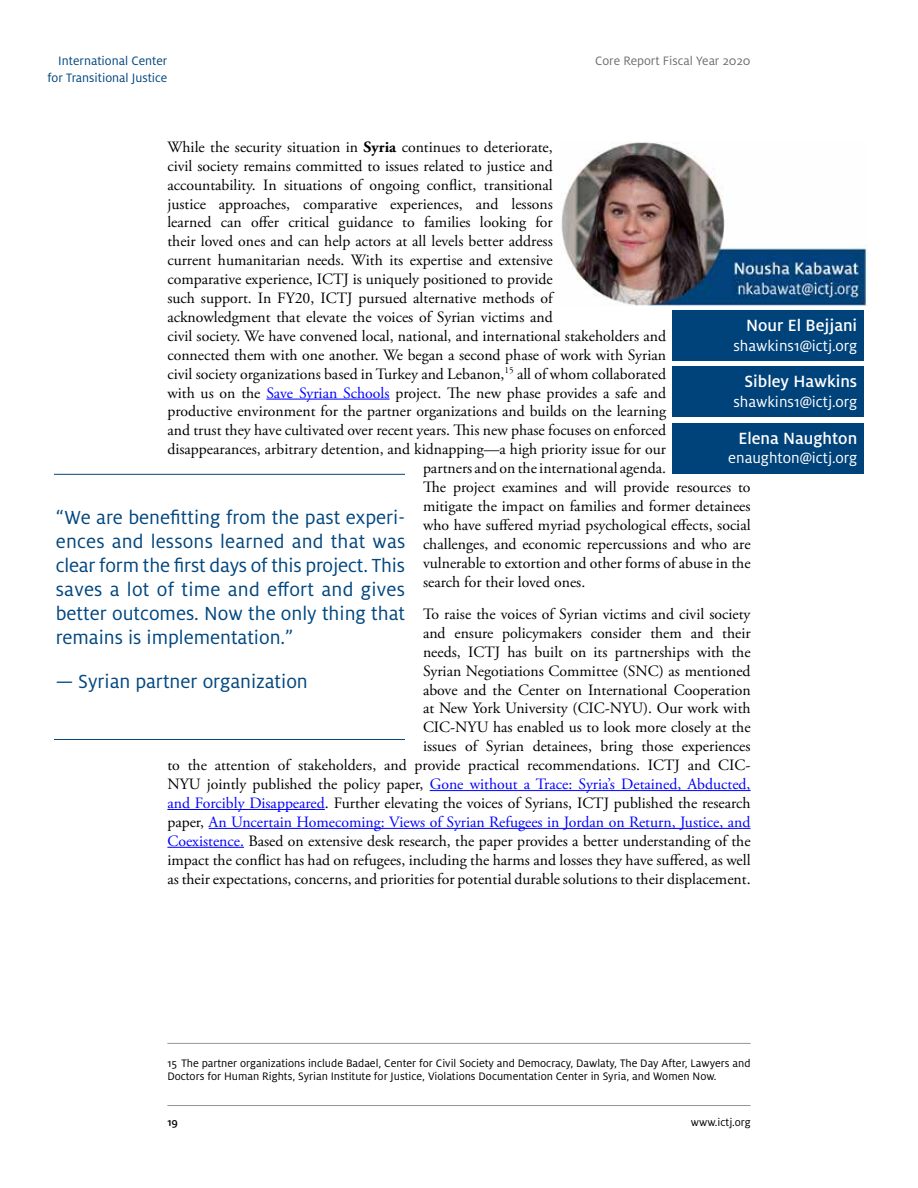
<style>
.page{position:relative;width:918px;height:1188px;background:#fff}
.page>*{position:absolute;margin:0;border:0;box-sizing:border-box;transform-origin:0 0}
.t1{font:21px/24px "Milo OT";color:#00467f;text-align:justify}
.t2{font:500 18px "Milo OT";color:#fff}
.t3{font:16.5px "Milo OT";color:#fff}
.t4{font:15.75px/18.9px "Adobe Garamond Pro";color:#000;text-align:right}
.t5{font:13.5px/16.5px "Milo OT";color:#00467f;text-align:right}
.t6{font:13.5px "Milo OT";color:#6d6e71}
.t7{font:12px/12.9px "Milo OT";color:#000}
.t8{font:500 12px "Milo OT";color:#000}
.s1{font-weight:700}
.s2{color:#00f}
</style>
<div class="page">
<hr style="left:167px;top:1105px;width:584px;height:1px;background:#939598">
<hr style="left:266px;top:399px;width:124px;height:1px;background:#00f">
<hr style="left:430px;top:790px;width:321px;height:1px;background:#00f">
<hr style="left:167px;top:809px;width:158px;height:1px;background:#00f">
<hr style="left:209px;top:828px;width:542px;height:1px;background:#00f">
<hr style="left:167px;top:847px;width:77px;height:1px;background:#00f">
<hr style="left:167px;top:1043px;width:584px;height:1px;background:#939598">
<div style="left:673px;top:310px;width:191px;height:51px;background:#00427a"></div>
<div style="left:673px;top:423px;width:191px;height:51px;background:#00427a"></div>
<div style="left:673px;top:367px;width:191px;height:50px;background:#00427a"></div>
<hr style="left:54px;top:474px;width:351px;height:1px;background:#00467f">
<hr style="left:54px;top:739px;width:351px;height:1px;background:#00467f">
<img style="left:561px;top:142px;width:306px;height:164px">
<p class="t5" style="left:47px;top:53px;width:121px">International Center for Transitional Justice</p>
<p class="t6" style="left:595px;top:53px;width:157px">Core Report Fiscal Year 2020</p>
<p class="t4" style="left:167px;top:138px;width:387px">While the security situation in <span class="s1">Syria</span> continues to deteriorate,</p>
<p class="t4" style="left:167px;top:157px;width:387px">civil society remains committed to issues related to justice and</p>
<p class="t4" style="left:167px;top:176px;width:387px">accountability. In situations of ongoing conflict, transitional</p>
<p class="t4" style="left:167px;top:195px;width:387px">justice approaches, comparative experiences, and lessons</p>
<p class="t4" style="left:167px;top:214px;width:387px">learned can offer critical guidance to families looking for</p>
<p class="t4" style="left:167px;top:232px;width:387px">their loved ones and can help actors at all levels better address</p>
<p class="t4" style="left:167px;top:251px;width:387px">current humanitarian needs. With its expertise and extensive</p>
<p class="t4" style="left:167px;top:270px;width:387px">comparative experience, ICTJ is uniquely positioned to provide</p>
<p class="t4" style="left:167px;top:289px;width:387px">such support. In FY20, ICTJ pursued alternative methods of</p>
<p class="t4" style="left:167px;top:308px;width:387px">acknowledgment that elevate the voices of Syrian victims and</p>
<p class="t4" style="left:167px;top:327px;width:500px">civil society. We have convened local, national, and international stakeholders and</p>
<p class="t4" style="left:167px;top:346px;width:500px">connected them with one another. We began a second phase of work with Syrian</p>
<p class="t4" style="left:167px;top:365px;width:500px">civil society organizations based in Turkey and Lebanon,<sup>15</sup> all of whom collaborated</p>
<p class="t4" style="left:167px;top:384px;width:500px">with us on the <span class="s2">Save Syrian Schools</span> project. The new phase provides a safe and</p>
<p class="t4" style="left:167px;top:403px;width:500px">productive environment for the partner organizations and builds on the learning</p>
<p class="t4" style="left:167px;top:421px;width:500px">and trust they have cultivated over recent years. This new phase focuses on enforced</p>
<p class="t4" style="left:167px;top:440px;width:500px">disappearances, arbitrary detention, and kidnapping—a high priority issue for our</p>
<p class="t4" style="left:423px;top:459px;width:245px">partners and on the international agenda.</p>
<p class="t4" style="left:423px;top:478px;width:329px">The project examines and will provide resources to</p>
<p class="t4" style="left:423px;top:497px;width:329px">mitigate the impact on families and former detainees</p>
<p class="t4" style="left:423px;top:516px;width:329px">who have suffered myriad psychological effects, social</p>
<p class="t4" style="left:423px;top:535px;width:329px">challenges, and economic repercussions and who are</p>
<p class="t4" style="left:423px;top:554px;width:329px">vulnerable to extortion and other forms of abuse in the</p>
<p class="t4" style="left:423px;top:573px;width:164px">search for their loved ones.</p>
<p class="t4" style="left:167px;top:605px;width:585px">To raise the voices of Syrian victims and civil society<br>and ensure policymakers consider them and their<br>needs, ICTJ has built on its partnerships with the<br>Syrian Negotiations Committee (SNC) as mentioned<br>above and the Center on International Cooperation<br>at New York University (CIC-NYU). Our work with<br>CIC-NYU has enabled us to look more closely at the<br>issues of Syrian detainees, bring those experiences<br>to the attention of stakeholders, and provide practical recommendations. ICTJ and CIC-NYU jointly published the policy paper, <span class="s2">Gone without a Trace: Syria’s Detained, Abducted, and Forcibly Disappeared</span>. Further elevating the voices of Syrians, ICTJ published the research paper, <span class="s2">An Uncertain Homecoming: Views of Syrian Refugees in Jordan on Return, Justice, and Coexistence.</span> Based on extensive desk research, the paper provides a better understanding of the impact the conflict has had on refugees, including the harms and losses they have suffered, as well as their expectations, concerns, and priorities for potential durable solutions to their displacement.</p>
<p class="t2" style="left:746px;top:315px;width:113px">Nour El Bejjani</p>
<p class="t3" style="left:733px;top:336px;width:125px">shawkins1@ictj.org</p>
<p class="t2" style="left:745px;top:372px;width:114px">Sibley Hawkins</p>
<p class="t3" style="left:733px;top:393px;width:125px">shawkins1@ictj.org</p>
<p class="t2" style="left:739px;top:428px;width:120px">Elena Naughton</p>
<p class="t3" style="left:728px;top:449px;width:130px">enaughton@ictj.org</p>
<h1 class="t1" style="left:56px;top:506px;width:351px">“We are benefitting from the past experi&shy;ences and lessons learned and that was clear form the first days of this project. This saves a lot of time and effort and gives better outcomes. Now the only thing that remains is implementation.”</h1>
<h1 class="t1" style="left:56px;top:670px;width:254px">— Syrian partner organization</h1>
<p class="t7" style="left:167px;top:1057px;width:585px">15 The partner organizations include Badael, Center for Civil Society and Democracy, Dawlaty, The Day After, Lawyers and<br>Doctors for Human Rights, Syrian Institute for Justice, Violations Documentation Center in Syria, and Women Now.</p>
<p class="t8" style="left:167px;top:1116px;width:12px">19</p>
<p class="t7" style="left:691px;top:1116px;width:61px">www.ictj.org</p>
</div>
